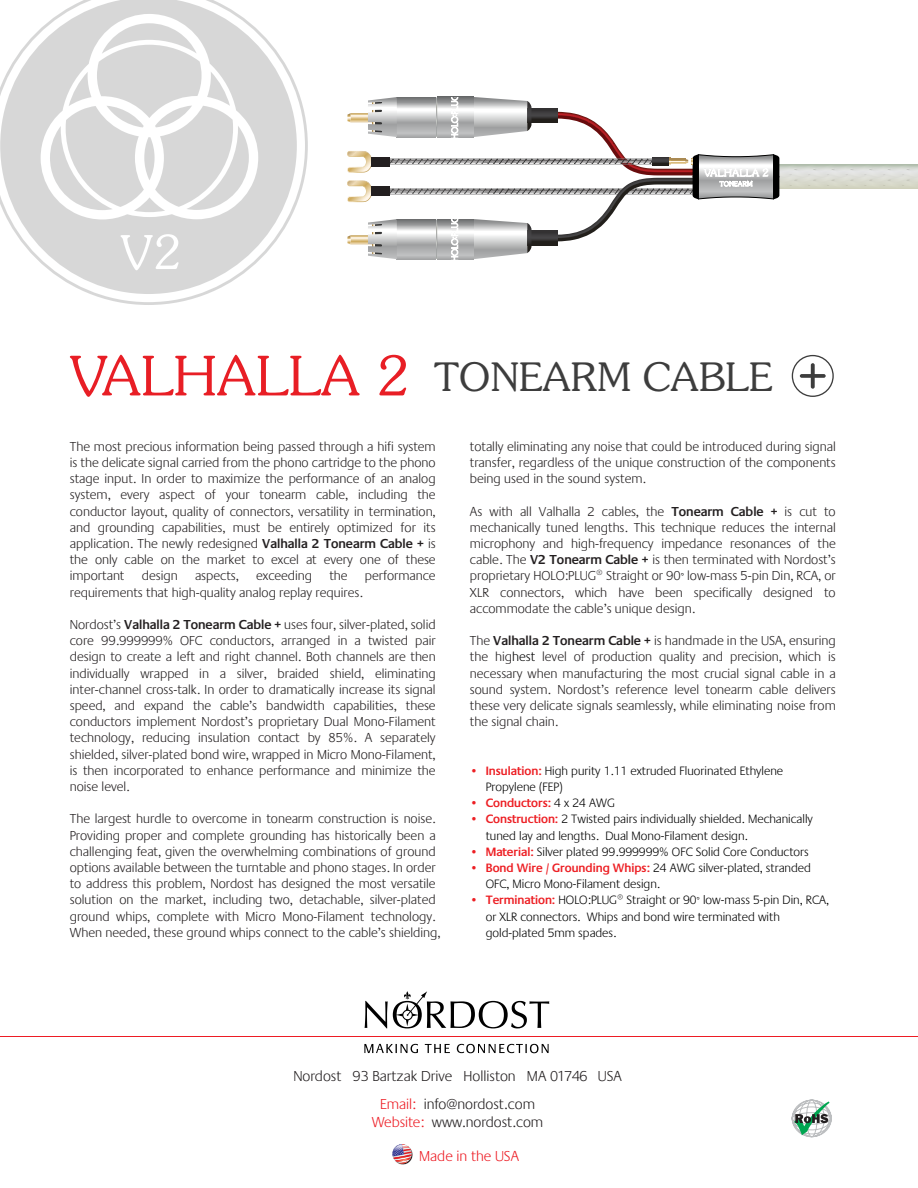
<style>
.page{position:relative;width:918px;height:1188px;background:#fff}
.page>*{position:absolute;margin:0;border:0;box-sizing:border-box;transform-origin:0 0}
.t1{font:300 39px "Souvenir Std";color:#3d3d3d}
.t2{font:300 15px/28px "Praxis";color:#231f20;text-align:center}
.t3{font:300 15px "Praxis";color:#ed1c24}
.t4{font:300 13.5px/16.2px "Praxis";color:#231f20;text-align:justify}
.t5{font:300 12.6px/16.2px "Praxis";color:#000}
.t6{font:600 12.6px/16.2px "Praxis";color:#ed1f24}
.s1{font-size:54.15px;color:#e81e25}
.s2{font-weight:600}
.s3{color:#000}
.s4{font-weight:600;color:#ed1f24}
.s5{color:#ed1c24}
</style>
<div class="page">
<svg style="left:392px;top:1144px;width:21px;height:21px"></svg>
<svg style="left:392px;top:1144px;width:20px;height:20px"></svg>
<svg style="left:792px;top:1100px;width:40px;height:37px"></svg>
<svg style="left:0;top:0;width:305px;height:302px"></svg>
<svg style="left:121px;top:234px;width:58px;height:36px"></svg>
<svg style="left:41px;top:14px;width:217px;height:206px;fill:#d7d7d7"></svg>
<svg style="left:800px;top:363px;width:26px;height:26px"></svg>
<div style="left:792px;top:355px;width:42px;height:42px;border:1px solid #3d3d3d;border-radius:50%"></div>
<svg style="left:347px;top:97px;width:571px;height:162px"></svg>
<svg style="left:365px;top:991px;width:184px;height:37px"></svg>
<svg style="left:364px;top:1044px;width:54px;height:9px"></svg>
<svg style="left:425px;top:1044px;width:25px;height:9px"></svg>
<svg style="left:457px;top:1044px;width:92px;height:9px"></svg>
<hr style="left:0;top:1036px;width:918px;height:1px;background:#ed1c24">
<h1 class="t1" style="left:70px;top:354px;width:704px"><span class="s1">VALHALLA 2</span> TONEARM CABLE</h1>
<p class="t4" style="left:70px;top:439px;width:367px">The most precious information being passed through a hifi system is the delicate signal carried from the phono cartridge to the phono stage input. In order to maximize the performance of an analog system, every aspect of your tonearm cable, including the conductor layout, quality of connectors, versatility in termination, and grounding capabilities, must be entirely optimized for its application. The newly redesigned <span class="s2">Valhalla 2 Tonearm Cable +</span> is the only cable on the market to excel at every one of these important</p>
<p class="t4" style="left:142px;top:568px;width:37px">design</p>
<p class="t4" style="left:195px;top:568px;width:45px">aspects,</p>
<p class="t4" style="left:256px;top:568px;width:57px">exceeding</p>
<p class="t4" style="left:329px;top:568px;width:20px">the</p>
<p class="t4" style="left:365px;top:568px;width:72px">performance</p>
<p class="t4" style="left:70px;top:584px;width:295px">requirements that high-quality analog replay requires.</p>
<p class="t4" style="left:70px;top:617px;width:367px">Nordost’s <span class="s2">Valhalla 2 Tonearm Cable +</span> uses four, silver-plated, solid core 99.999999% OFC conductors, arranged in a twisted pair design to create a left and right channel. Both channels are then individually wrapped in a silver, braided shield, eliminating inter-channel cross-talk. In order to dramatically increase its signal speed, and expand the cable’s bandwidth capabilities, these conductors implement Nordost’s proprietary Dual Mono-Filament technology, reducing insulation contact by 85%. A separately shielded, silver-plated bond wire, wrapped in Micro Mono-Filament, is then incorporated to enhance performance and minimize the noise level.</p>
<p class="t4" style="left:70px;top:811px;width:372px;text-align:left">The largest hurdle to overcome in tonearm construction is noise.<br>Providing proper and complete grounding has historically been a challenging feat, given the overwhelming combinations of ground options available between the turntable and phono stages. In order to address this problem, Nordost has designed the most versatile solution on the market, including two, detachable, silver-plated ground whips, complete with Micro Mono-Filament technology.<br>When needed, these ground whips connect to the cable’s shielding,</p>
<p class="t4" style="left:470px;top:439px;width:367px">totally eliminating any noise that could be introduced during signal transfer, regardless of the unique construction of the components being used in the sound system.</p>
<p class="t4" style="left:470px;top:503px;width:367px">As with all Valhalla 2 cables, the <span class="s2">Tonearm Cable +</span> is cut to mechanically tuned lengths. This technique reduces the internal microphony and high-frequency impedance resonances of the cable. The <span class="s2">V2 Tonearm Cable +</span> is then terminated with Nordost’s proprietary HOLO:PLUG® Straight or 90<sup>०</sup> low-mass 5-pin Din, RCA, or XLR connectors, which have been specifically designed to accommodate the cable’s unique design.</p>
<p class="t4" style="left:470px;top:633px;width:367px">The <span class="s2">Valhalla 2 Tonearm Cable +</span> is handmade in the USA, ensuring the hig<span class="s3">hest</span> level of production quality and precision, which is necessary when manufacturing the most crucial signal cable in a sound system. Nordost’s reference level tonearm cable delivers these very delicate signals seamlessly, while eliminating noise from the signal chain.</p>
<p class="t5" style="left:486px;top:763px;width:345px"><span class="s4">Insulation:</span> High purity 1.11 extruded Fluorinated Ethylene Propylene (FEP)<br><span class="s4">Conductors:</span> 4 x 24 AWG<br><span class="s4">Construction:</span> 2 Twisted pairs individually shielded. Mechanically tuned lay and lengths. Dual Mono-Filament design.<br><span class="s4">Material:</span> Silver plated 99.999999% OFC Solid Core Conductors <span class="s4">Bond Wire / Grounding Whips:</span> 24 AWG silver-plated, stranded OFC, Micro Mono-Filament design.<br><span class="s4">Termination:</span> HOLO:PLUG® Straight or 90<sup>०</sup> low-mass 5-pin Din, RCA, or XLR connectors. Whips and bond wire terminated with gold-plated 5mm spades.</p>
<p class="t6" style="left:470px;top:763px;width:10px">•</p>
<p class="t6" style="left:470px;top:795px;width:10px">• •</p>
<p class="t6" style="left:470px;top:844px;width:10px">• •</p>
<p class="t6" style="left:470px;top:892px;width:10px">•</p>
<p class="t2" style="left:293px;top:1062px;width:330px">Nordost 93 Bartzak Drive Holliston MA 01746 USA<br><span class="s5">Email:</span> info@nordost.com</p>
<p class="t2" style="left:372px;top:1108px;width:173px"><span class="s5">Website:</span> www.nordost.com</p>
<p class="t3" style="left:419px;top:1148px;width:101px">Made in the USA</p>
</div>
